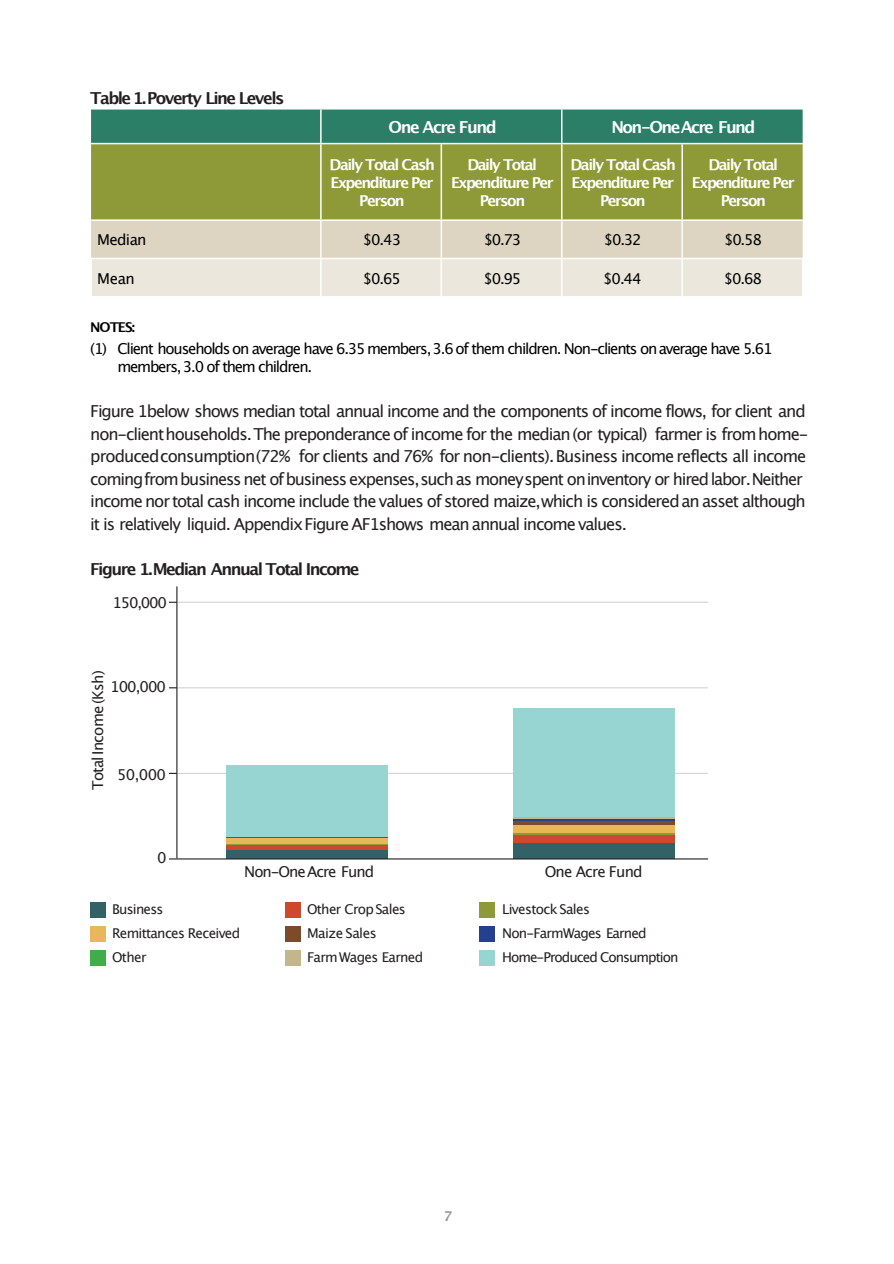
<style>
.page{position:relative;width:894px;height:1264px;background:#fff}
.page>*{position:absolute;margin:0;border:0;box-sizing:border-box;transform-origin:0 0}
.t1{font:16.5px/22.5px "Lucida Grande";letter-spacing:-.065em;color:#231f20}
.t2{font:700 16.5px "Lucida Grande";letter-spacing:-.09em;color:#231f20}
.t3{font:700 16.5px "Lucida Grande";letter-spacing:-.1em;color:#fff}
.t4{font:15px/18px "Lucida Grande";letter-spacing:-.08em;color:#000}
.t5{font:700 15px/18px "Lucida Grande";letter-spacing:-.095em;color:#fff;text-align:center}
.t6{font:15px "Lucida Grande";letter-spacing:-.055em;color:#231f20}
.t7{font:13.5px "Lucida Grande";letter-spacing:-.05em;color:#231f20}
.t8{font:13.5px "Lucida Grande";letter-spacing:-.07em;color:#231f20}
.t9{font:700 13.5px "Lucida Grande";letter-spacing:-.08em;color:#000}
.t10{font:700 13.5px "Lucida Grande";color:#939598}
</style>
<div class="page">
<svg style="left:91px;top:109px;width:711px;height:34px;background:#31826a"></svg>
<div style="left:91px;top:144px;width:711px;height:75px;background:#8e9a38"></div>
<svg style="left:91px;top:221px;width:711px;height:75px;background:#e4dece"></svg>
<hr style="left:681px;top:221px;width:1px;height:37px;background:#fff">
<hr style="left:320px;top:259px;width:1px;height:37px;background:#fff">
<hr style="left:440px;top:259px;width:2px;height:37px;background:#fff">
<hr style="left:560px;top:259px;width:2px;height:37px;background:#fff">
<hr style="left:681px;top:259px;width:1px;height:37px;background:#fff">
<hr style="left:320px;top:221px;width:1px;height:37px;background:#fff">
<hr style="left:440px;top:221px;width:2px;height:37px;background:#fff">
<hr style="left:560px;top:221px;width:2px;height:37px;background:#fff">
<hr style="left:320px;top:109px;width:1px;height:34px;background:#fff">
<hr style="left:560px;top:109px;width:2px;height:34px;background:#fff">
<hr style="left:320px;top:144px;width:1px;height:75px;background:#fff">
<hr style="left:440px;top:144px;width:2px;height:75px;background:#fff">
<hr style="left:560px;top:144px;width:2px;height:75px;background:#fff">
<hr style="left:681px;top:144px;width:1px;height:75px;background:#fff">
<hr style="left:90px;top:258px;width:231px;height:1px;background:#fff">
<hr style="left:90px;top:259px;width:2px;height:37px;background:#fff">
<hr style="left:321px;top:258px;width:120px;height:1px;background:#fff">
<hr style="left:441px;top:258px;width:120px;height:1px;background:#fff">
<hr style="left:561px;top:258px;width:121px;height:1px;background:#fff">
<hr style="left:682px;top:258px;width:121px;height:1px;background:#fff">
<hr style="left:801px;top:259px;width:2px;height:37px;background:#fff">
<hr style="left:176px;top:586px;width:1px;height:272px;background:#231f20">
<hr style="left:177px;top:772px;width:530px;height:1px;background:#d1d3d4">
<hr style="left:177px;top:687px;width:530px;height:1px;background:#d1d3d4">
<hr style="left:177px;top:601px;width:530px;height:1px;background:#d1d3d4">
<div style="left:226px;top:849px;width:161px;height:10px;background:#326166"></div>
<div style="left:226px;top:844px;width:161px;height:5px;background:#cd482d"></div>
<hr style="left:226px;top:843px;width:161px;height:1px;background:#8e9a38">
<div style="left:226px;top:837px;width:161px;height:6px;background:#e8b758"></div>
<hr style="left:226px;top:836px;width:161px;height:1px;background:#7d4b2a">
<div style="left:226px;top:765px;width:161px;height:71px;background:#96d5d2"></div>
<div style="left:512px;top:708px;width:162px;height:108px;background:#96d5d2"></div>
<hr style="left:512px;top:816px;width:162px;height:2px;background:#c3b68d">
<hr style="left:512px;top:818px;width:162px;height:3px;background:#25408e">
<hr style="left:512px;top:821px;width:162px;height:3px;background:#7d4b2a">
<div style="left:512px;top:824px;width:162px;height:9px;background:#e8b758"></div>
<hr style="left:512px;top:833px;width:162px;height:2px;background:#8e9a38">
<div style="left:512px;top:835px;width:162px;height:7px;background:#cd482d"></div>
<div style="left:512px;top:842px;width:162px;height:16px;background:#326166"></div>
<hr style="left:169px;top:858px;width:538px;height:1px;background:#231f20">
<div style="left:90px;top:901px;width:16px;height:16px;background:#326166"></div>
<div style="left:285px;top:901px;width:16px;height:16px;background:#cd482d"></div>
<div style="left:479px;top:901px;width:15px;height:16px;background:#8e9a38"></div>
<div style="left:90px;top:925px;width:16px;height:16px;background:#e8b758"></div>
<div style="left:285px;top:925px;width:16px;height:16px;background:#7d4b2a"></div>
<div style="left:479px;top:925px;width:15px;height:16px;background:#25408e"></div>
<div style="left:90px;top:949px;width:16px;height:16px;background:#41ad49"></div>
<div style="left:285px;top:949px;width:16px;height:16px;background:#c3b68d"></div>
<div style="left:479px;top:949px;width:15px;height:16px;background:#96d5d2"></div>
<p class="t2" style="left:90px;top:91px;width:196px">Table 1.Poverty Line Levels</p>
<p class="t3" style="left:388px;top:120px;width:110px">One Acre Fund</p>
<p class="t3" style="left:611px;top:120px;width:145px">Non-OneAcre Fund</p>
<p class="t5" style="left:329px;top:156px;width:107px">Daily Total Cash<br>Expenditure Per<br>Person</p>
<p class="t5" style="left:451px;top:156px;width:104px">Daily Total<br>Expenditure Per<br>Person</p>
<p class="t5" style="left:570px;top:156px;width:107px">Daily Total Cash<br>Expenditure Per<br>Person</p>
<p class="t5" style="left:691px;top:156px;width:104px">Daily Total<br>Expenditure Per<br>Person</p>
<p class="t4" style="left:97px;top:232px;width:51px">Median</p>
<p class="t4" style="left:363px;top:232px;width:40px">$0.43</p>
<p class="t4" style="left:483px;top:232px;width:39px">$0.73</p>
<p class="t4" style="left:603px;top:232px;width:39px">$0.32</p>
<p class="t4" style="left:723px;top:232px;width:39px">$0.58</p>
<p class="t4" style="left:97px;top:270px;width:39px">Mean</p>
<p class="t4" style="left:363px;top:270px;width:40px">$0.65</p>
<p class="t4" style="left:483px;top:270px;width:39px">$0.95</p>
<p class="t4" style="left:603px;top:270px;width:40px">$0.44</p>
<p class="t4" style="left:723px;top:270px;width:40px">$0.68</p>
<p class="t9" style="left:90px;top:321px;width:46px">NOTES:</p>
<p class="t4" style="left:117px;top:341px;width:656px;text-indent:-27px">(1) Client households on average have 6.35 members, 3.6 of them children. Non-clients on average have 5.61 members, 3.0 of them children.</p>
<p class="t1" style="left:90px;top:401px;width:719px">Figure 1below shows median total annual income and the components of income flows, for client and non-clienthouseholds.The preponderance of income for the median (or typical) farmer is from home&shy;producedconsumption(72% for clients and 76% for non-clients).Business income reflects all income comingfrombusiness net of business expenses,such as moneyspent oninventory or hired labor.Neither income nor total cash income include the values of stored maize,which is considered an asset although it is relatively liquid. AppendixFigure AF1shows mean annual income values.</p>
<p class="t2" style="left:90px;top:562px;width:271px">Figure 1.Median Annual Total Income</p>
<p class="t6" style="left:112px;top:595px;width:56px">150,000</p>
<p class="t6" style="left:91px;top:790px;width:121px;rotate:-90deg">Total Income (Ksh)</p>
<p class="t6" style="left:110px;top:680px;width:57px">100,000</p>
<p class="t6" style="left:117px;top:767px;width:50px">50,000</p>
<p class="t6" style="left:157px;top:850px;width:11px">0</p>
<p class="t6" style="left:244px;top:865px;width:131px">Non-OneAcre Fund</p>
<p class="t6" style="left:544px;top:865px;width:99px">One Acre Fund</p>
<p class="t7" style="left:112px;top:902px;width:53px">Business</p>
<p class="t7" style="left:307px;top:902px;width:100px">Other CropSales</p>
<p class="t7" style="left:502px;top:902px;width:89px">Livestock Sales</p>
<p class="t7" style="left:112px;top:926px;width:130px">Remittances Received</p>
<p class="t7" style="left:307px;top:926px;width:71px">Maize Sales</p>
<p class="t7" style="left:502px;top:926px;width:146px">Non-FarmWages Earned</p>
<p class="t7" style="left:112px;top:950px;width:36px">Other</p>
<p class="t7" style="left:307px;top:950px;width:118px">FarmWages Earned</p>
<p class="t8" style="left:502px;top:950px;width:178px">Home-Produced Consumption</p>
<p class="t10" style="left:443px;top:1210px;width:10px">7</p>
</div>
